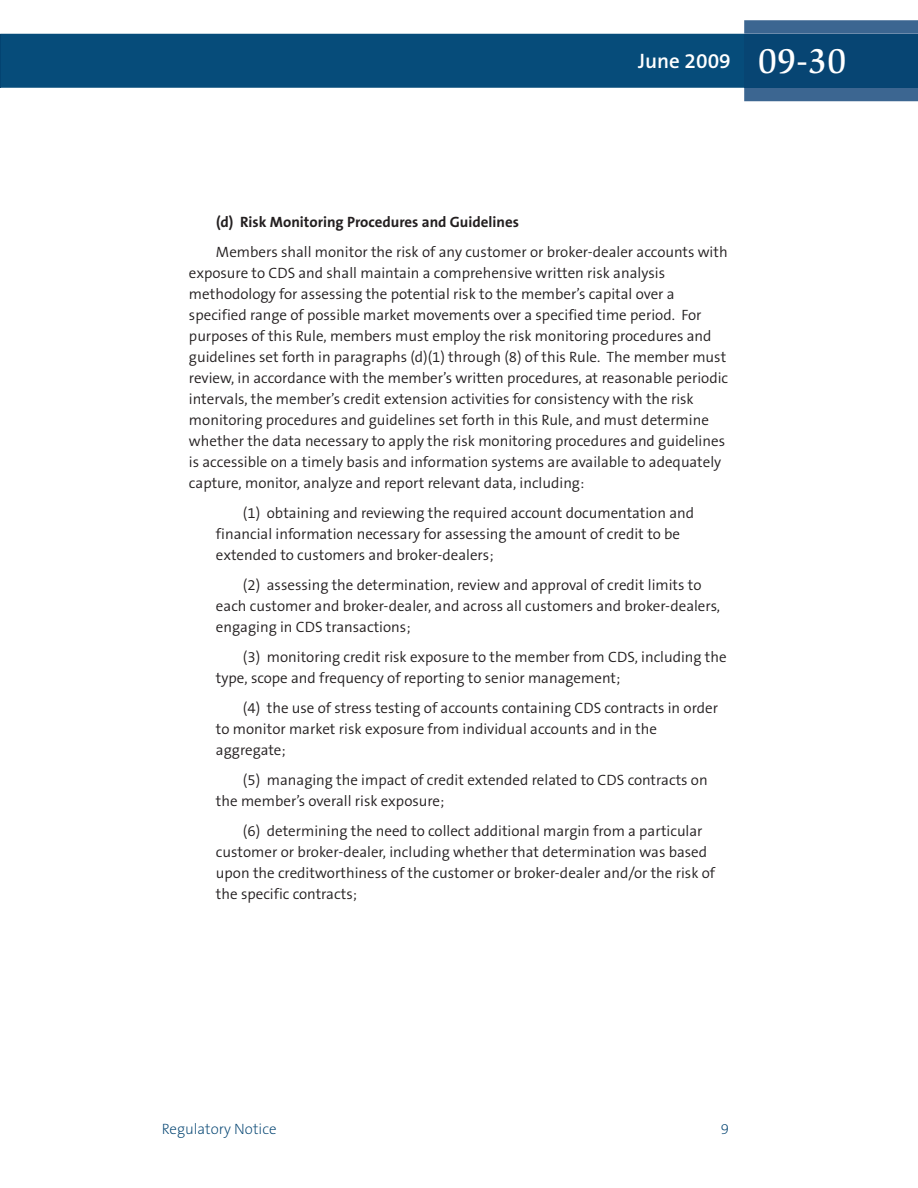
<style>
.page{position:relative;width:918px;height:1188px;background:#fff}
.page>*{position:absolute;margin:0;border:0;box-sizing:border-box;transform-origin:0 0}
.t1{font:600 21px "The Sans B6";color:#fff}
.t2{font:300 15px/21px "The Sans B4";color:#231f20}
.t3{font:700 15px "The Sans B7";color:#231f20}
.t4{font:200 15px "The Sans B2";color:#004270}
.s1{font-family:"Slimbach LT";font-weight:500;font-size:36px}
</style>
<div class="page">
<div style="left:1px;top:34px;width:743px;height:54px;background:#064c7a"></div>
<svg style="left:744px;top:20px;width:174px;height:81px;background:#3f6893"></svg>
<div style="left:744px;top:34px;width:174px;height:54px;background:#074573"></div>
<hr style="left:0;top:34px;width:1px;height:54px;background:#034371">
<h1 class="t1" style="left:638px;top:50px;width:210px">June 2009 <span class="s1">09-30</span></h1>
<p class="t3" style="left:216px;top:214px;width:305px">(d) Risk Monitoring Procedures and Guidelines</p>
<p class="t2" style="left:189px;top:242px;width:541px;text-indent:27px">Members shall monitor the risk of any customer or broker-dealer accounts with exposure to CDS and shall maintain a comprehensive written risk analysis methodology for assessing the potential risk to the member’s capital over a specified range of possible market movements over a specified time period. For purposes of this Rule, members must employ the risk monitoring procedures and guidelines set forth in paragraphs (d)(1) through (8) of this Rule. The member must review, in accordance with the member’s written procedures, at reasonable periodic intervals, the member’s credit extension activities for consistency with the risk monitoring procedures and guidelines set forth in this Rule, and must determine whether the data necessary to apply the risk monitoring procedures and guidelines is accessible on a timely basis and information systems are available to adequately capture, monitor, analyze and report relevant data, including:</p>
<p class="t2" style="left:216px;top:503px;width:480px;text-indent:27px">(1) obtaining and reviewing the required account documentation and financial information necessary for assessing the amount of credit to be extended to customers and broker-dealers;</p>
<p class="t2" style="left:216px;top:575px;width:506px;text-indent:27px">(2) assessing the determination, review and approval of credit limits to each customer and broker-dealer, and across all customers and broker-dealers, engaging in CDS transactions;</p>
<p class="t2" style="left:216px;top:647px;width:512px;text-indent:27px">(3) monitoring credit risk exposure to the member from CDS, including the type, scope and frequency of reporting to senior management;</p>
<p class="t2" style="left:216px;top:698px;width:504px;text-indent:27px">(4) the use of stress testing of accounts containing CDS contracts in order to monitor market risk exposure from individual accounts and in the aggregate;</p>
<p class="t2" style="left:216px;top:770px;width:493px;text-indent:27px">(5) managing the impact of credit extended related to CDS contracts on the member’s overall risk exposure;</p>
<p class="t2" style="left:216px;top:821px;width:501px;text-indent:27px">(6) determining the need to collect additional margin from a particular customer or broker-dealer, including whether that determination was based upon the creditworthiness of the customer or broker-dealer and/or the risk of the specific contracts;</p>
<p class="t4" style="left:162px;top:1121px;width:116px">Regulatory Notice</p>
<p class="t4" style="left:721px;top:1121px;width:10px">9</p>
</div>
